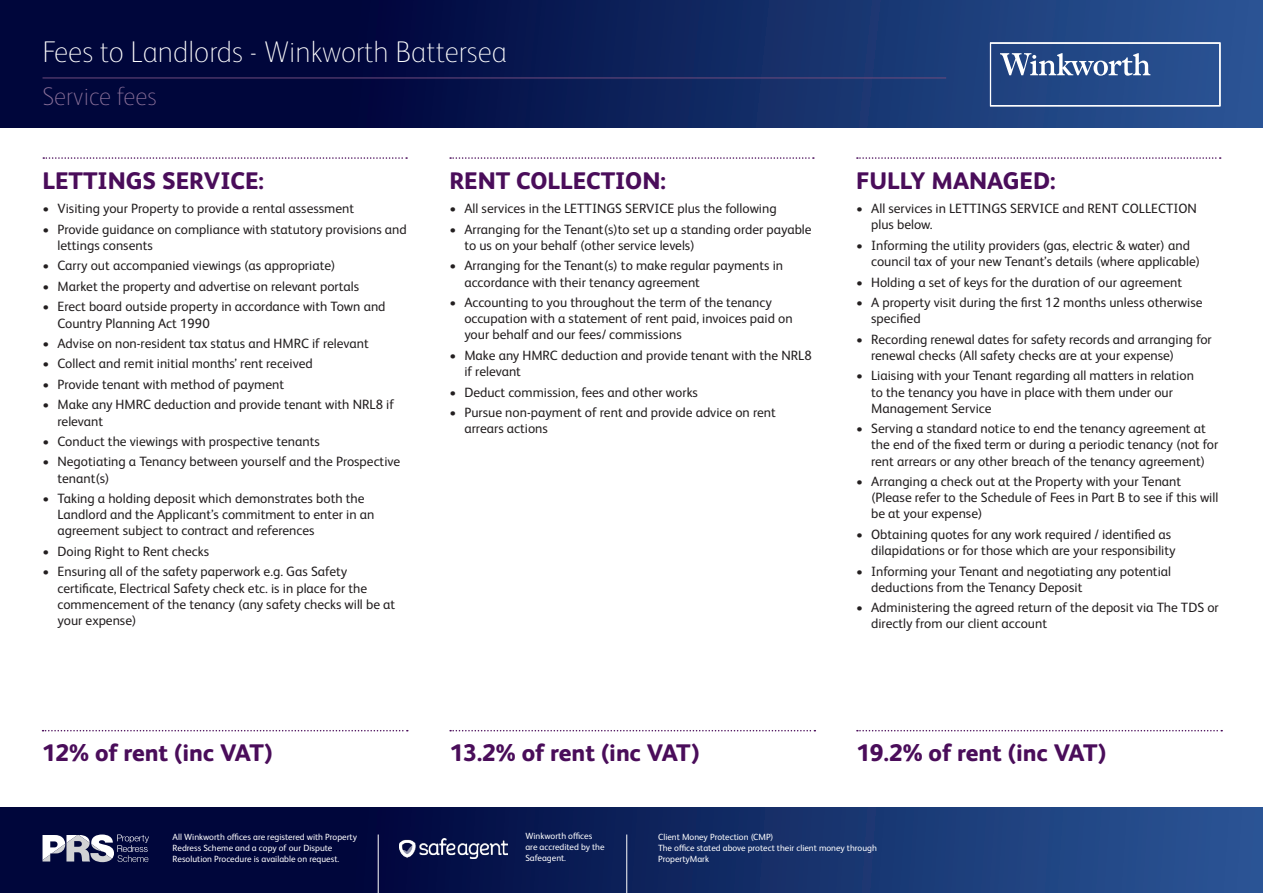
<style>
.page{position:relative;width:1263px;height:893px;background:#fff}
.page>*{position:absolute;margin:0;border:0;box-sizing:border-box;transform-origin:0 0}
.Main_title{font:100 30px "FS Albert Pro";color:#fff}
.Sub_title{font:100 25.5px "FS Albert Pro";color:#8c719a}
.Service_Title{font:800 24px "FS Albert Pro";color:#4a0d5a}
.t1{font:13.5px/16.2px "FS Albert Pro";color:#231f20}
.t2{font:9px/10.8px "FS Albert Pro";color:#fff}
</style>
<div class="page">
<svg style="left:0;top:0;width:1263px;height:128px;background:#0e2159"></svg>
<svg style="left:0;top:808px;width:1263px;height:85px;background:#10255f"></svg>
<svg style="left:990px;top:43px;width:230px;height:63px;background:#3d5e96"></svg>
<svg style="left:43px;top:834px;width:106px;height:28px"></svg>
<hr style="left:378px;top:834px;width:1px;height:59px;background:#fff">
<hr style="left:626px;top:834px;width:1px;height:59px;background:#fff">
<img style="left:399px;top:839px;width:108px;height:19px">
<svg style="left:43px;top:157px;width:364px;height:2px"></svg>
<svg style="left:450px;top:157px;width:364px;height:2px"></svg>
<svg style="left:857px;top:157px;width:364px;height:2px"></svg>
<hr style="left:43px;top:78px;width:903px;height:1px;background:#6f4b7d">
<svg style="left:43px;top:730px;width:365px;height:1px"></svg>
<svg style="left:450px;top:730px;width:365px;height:1px"></svg>
<svg style="left:857px;top:730px;width:365px;height:1px"></svg>
<p class="Main_title" style="left:43px;top:33px;width:466px">Fees to Landlords - Winkworth Battersea</p>
<p class="Sub_title" style="left:43px;top:79px;width:116px">Service fees</p>
<p class="Service_Title" style="left:43px;top:161px;width:223px">LETTINGS SERVICE:</p>
<p class="t1" style="left:43px;top:200px;width:313px">• Visiting your Property to provide a rental assessment</p>
<p class="t1" style="left:58px;top:220px;width:351px;text-indent:-15px">• Provide guidance on compliance with statutory provisions and lettings consents</p>
<p class="t1" style="left:43px;top:257px;width:294px">• Carry out accompanied viewings (as appropriate)</p>
<p class="t1" style="left:43px;top:277px;width:318px">• Market the property and advertise on relevant portals</p>
<p class="t1" style="left:58px;top:298px;width:330px;text-indent:-15px">• Erect board outside property in accordance with Town and<br>Country Planning Act 1990</p>
<p class="t1" style="left:43px;top:334px;width:328px">• Advise on non-resident tax status and HMRC if relevant</p>
<p class="t1" style="left:43px;top:355px;width:272px">• Collect and remit initial months’ rent received</p>
<p class="t1" style="left:43px;top:375px;width:243px">• Provide tenant with method of payment</p>
<p class="t1" style="left:58px;top:396px;width:338px;text-indent:-15px">• Make any HMRC deduction and provide tenant with NRL8 if relevant</p>
<p class="t1" style="left:43px;top:432px;width:279px">• Conduct the viewings with prospective tenants</p>
<p class="t1" style="left:58px;top:453px;width:344px;text-indent:-15px">• Negotiating a Tenancy between yourself and the Prospective tenant(s)</p>
<p class="t1" style="left:58px;top:489px;width:318px;text-indent:-15px">• Taking a holding deposit which demonstrates both the<br>Landlord and the Applicant’s commitment to enter in an agreement subject to contract and references</p>
<p class="t1" style="left:43px;top:542px;width:168px">• Doing Right to Rent checks</p>
<p class="t1" style="left:58px;top:563px;width:339px;text-indent:-15px">• Ensuring all of the safety paperwork e.g. Gas Safety certificate, Electrical Safety check etc. is in place for the commencement of the tenancy (any safety checks will be at your expense)</p>
<p class="Service_Title" style="left:449px;top:161px;width:218px">RENT COLLECTION:</p>
<p class="t1" style="left:449px;top:200px;width:329px">• All services in the LETTINGS SERVICE plus the following</p>
<p class="t1" style="left:464px;top:220px;width:349px;text-indent:-15px">• Arranging for the Tenant(s)to set up a standing order payable to us on your behalf (other service levels)</p>
<p class="t1" style="left:464px;top:257px;width:320px;text-indent:-15px">• Arranging for the Tenant(s) to make regular payments in accordance with their tenancy agreement</p>
<p class="t1" style="left:464px;top:293px;width:330px;text-indent:-15px">• Accounting to you throughout the term of the tenancy occupation with a statement of rent paid, invoices paid on your behalf and our fees/ commissions</p>
<p class="t1" style="left:464px;top:346px;width:349px;text-indent:-15px">• Make any HMRC deduction and provide tenant with the NRL8 if relevant</p>
<p class="t1" style="left:449px;top:383px;width:250px">• Deduct commission, fees and other works</p>
<p class="t1" style="left:464px;top:403px;width:313px;text-indent:-15px">• Pursue non-payment of rent and provide advice on rent arrears actions</p>
<p class="Service_Title" style="left:856px;top:161px;width:201px">FULLY MANAGED:</p>
<p class="t1" style="left:871px;top:200px;width:327px;text-indent:-15px">• All services in LETTINGS SERVICE and RENT COLLECTION plus below.</p>
<p class="t1" style="left:871px;top:236px;width:331px;text-indent:-15px">• Informing the utility providers (gas, electric &amp; water) and council tax of your new Tenant’s details (where applicable)</p>
<p class="t1" style="left:856px;top:273px;width:327px">• Holding a set of keys for the duration of our agreement</p>
<p class="t1" style="left:871px;top:293px;width:333px;text-indent:-15px">• A property visit during the first 12 months unless otherwise specified</p>
<p class="t1" style="left:871px;top:330px;width:342px;text-indent:-15px">• Recording renewal dates for safety records and arranging for renewal checks (All safety checks are at your expense)</p>
<p class="t1" style="left:871px;top:367px;width:324px;text-indent:-15px">• Liaising with your Tenant regarding all matters in relation to the tenancy you have in place with them under our<br>Management Service</p>
<p class="t1" style="left:871px;top:419px;width:349px;text-indent:-15px">• Serving a standard notice to end the tenancy agreement at the end of the fixed term or during a periodic tenancy (not for rent arrears or any other breach of the tenancy agreement)</p>
<p class="t1" style="left:871px;top:472px;width:349px;text-indent:-15px">• Arranging a check out at the Property with your Tenant (Please refer to the Schedule of Fees in Part B to see if this will be at your expense)</p>
<p class="t1" style="left:871px;top:525px;width:306px;text-indent:-15px">• Obtaining quotes for any work required / identified as dilapidations or for those which are your responsibility</p>
<p class="t1" style="left:871px;top:562px;width:301px;text-indent:-15px">• Informing your Tenant and negotiating any potential deductions from the Tenancy Deposit</p>
<p class="t1" style="left:871px;top:598px;width:349px;text-indent:-15px">• Administering the agreed return of the deposit via The TDS or directly from our client account</p>
<p class="Service_Title" style="left:42px;top:734px;width:232px">12% of rent (inc VAT)</p>
<p class="Service_Title" style="left:449px;top:734px;width:252px">13.2% of rent (inc VAT)</p>
<p class="Service_Title" style="left:856px;top:734px;width:252px">19.2% of rent (inc VAT)</p>
<p class="t2" style="left:173px;top:831px;width:186px">All Winkworth offices are registered with Property<br>Redress Scheme and a copy of our Dispute<br>Resolution Procedure is available on request.</p>
<p class="t2" style="left:525px;top:830px;width:81px">Winkworth offices are accredited by the<br>Safeagent.</p>
<p class="t2" style="left:658px;top:831px;width:220px">Client Money Protection (CMP)<br>The office stated above protect their client money through</p>
<p class="t2" style="left:658px;top:853px;width:53px">PropertyMark</p>
</div>
